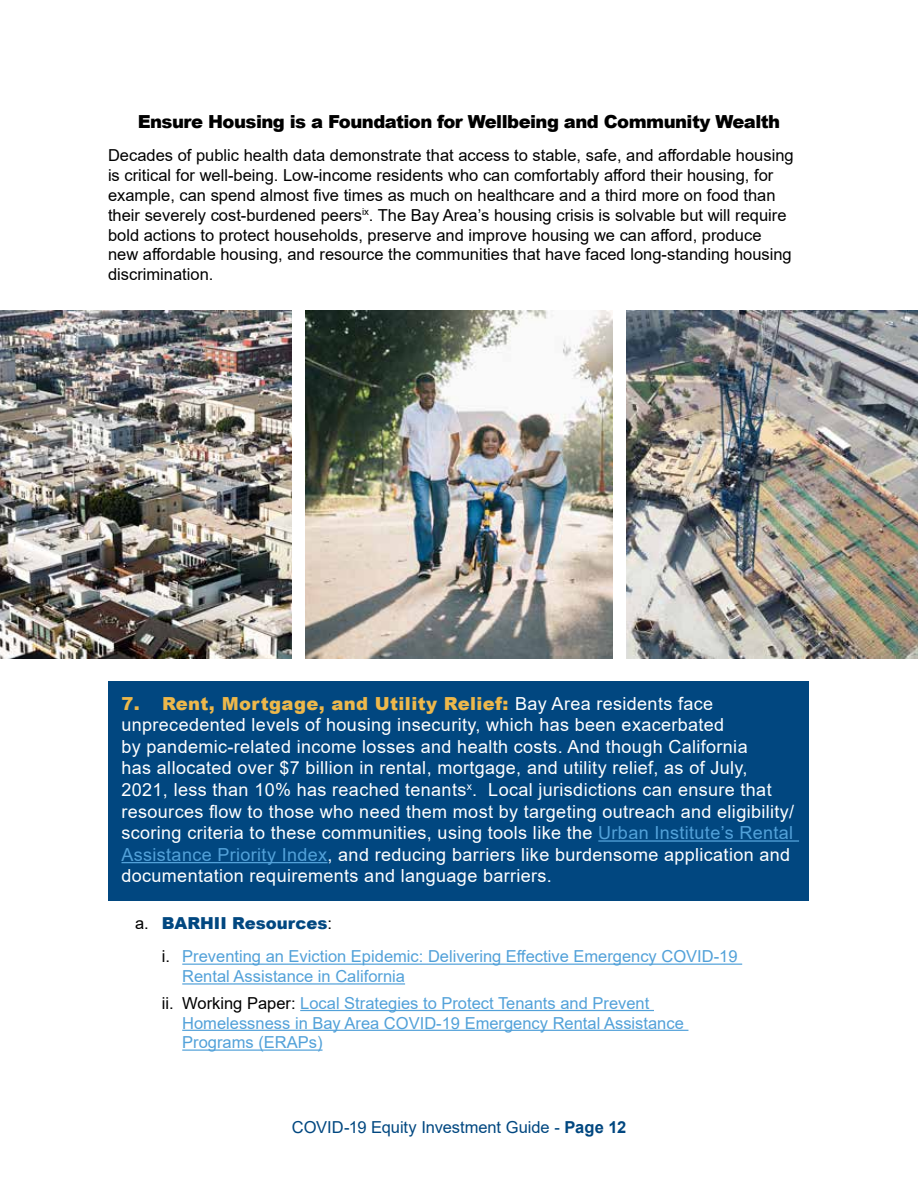
<style>
.page{position:relative;width:918px;height:1188px;background:#fff}
.page>*{position:absolute;margin:0;border:0;box-sizing:border-box;transform-origin:0 0}
.t1{font:18px/21.6px "Arial";letter-spacing:.02em;color:#fff}
.t2{font:900 18px "Arial";letter-spacing:-.03em;color:#000}
.t3{font:16.5px/19.8px "Arial";color:#000}
.t4{font:16.5px/33.3px "Arial";color:#52a1d9}
.t5{font:16.5px "Arial";letter-spacing:-.005em;color:#014780}
.s1{font-weight:900;color:#edb84b}
.s2{color:#52a1d9}
.s3{color:#000}
.s4{font-weight:900;color:#014780}
.s5{font-weight:700}
</style>
<div class="page">
<div style="left:108px;top:681px;width:700px;height:220px;background:#014780"></div>
<hr style="left:598px;top:840px;width:201px;height:2px;background:#52a1d9">
<hr style="left:122px;top:862px;width:206px;height:1px;background:#52a1d9">
<hr style="left:182px;top:964px;width:560px;height:1px;background:#52a1d9">
<hr style="left:182px;top:983px;width:223px;height:2px;background:#52a1d9">
<hr style="left:300px;top:1010px;width:354px;height:1px;background:#52a1d9">
<hr style="left:182px;top:1030px;width:506px;height:1px;background:#52a1d9">
<hr style="left:182px;top:1050px;width:141px;height:1px;background:#52a1d9">
<img style="left:0;top:311px;width:292px;height:348px">
<img style="left:626px;top:311px;width:292px;height:348px">
<img style="left:305px;top:311px;width:308px;height:348px">
<p class="t2" style="left:138px;top:109px;width:644px">Ensure Housing is a Foundation for Wellbeing and Community Wealth</p>
<p class="t3" style="left:108px;top:146px;width:687px">Decades of public health data demonstrate that access to stable, safe, and affordable housing is critical for well-being. Low-income residents who can comfortably afford their housing, for example, can spend almost five times as much on healthcare and a third more on food than their severely cost-burdened peers<sup>ix</sup>. The Bay Area’s housing crisis is solvable but will require bold actions to protect households, preserve and improve housing we can afford, produce new affordable housing, and resource the communities that have faced long-standing housing discrimination.</p>
<p class="t1" style="left:122px;top:692px;width:674px"><span class="s1">7. Rent, Mortgage, and Utility Relief:</span> Bay Area residents face unprecedented levels of housing insecurity, which has been exacerbated<br>by pandemic-related income losses and health costs. And though California<br>has allocated over $7 billion in rental, mortgage, and utility relief, as of July, 2021, less than 10% has reached tenants<sup>x</sup>. Local jurisdictions can ensure that resources flow to those who need them most by targeting outreach and eligibility/ scoring criteria to these communities, using tools like the <span class="s2">Urban Institute’s Rental Assistance Priority Index</span>, and reducing barriers like burdensome application and documentation requirements and language barriers.</p>
<p class="t4" style="left:162px;top:907px;width:577px;text-indent:-27px"><span class="s3">a.</span> <span class="s4">BARHII Resources</span><span class="s3">:<br>i.</span> Preventing an Eviction Epidemic: Delivering Effective Emergency COVID-19</p>
<p class="t4" style="left:162px;top:963px;width:489px;line-height:26.5px;text-indent:20px">Rental Assistance in California<br><span class="s3">ii. Working Paper:</span> Local Strategies to Protect Tenants and Prevent</p>
<p class="t4" style="left:182px;top:1013px;width:503px;line-height:19.8px">Homelessness in Bay Area COVID-19 Emergency Rental Assistance<br>Programs (ERAPs)</p>
<p class="t5" style="left:292px;top:1116px;width:336px">COVID-19 Equity Investment Guide - <span class="s5">Page 12</span></p>
</div>
